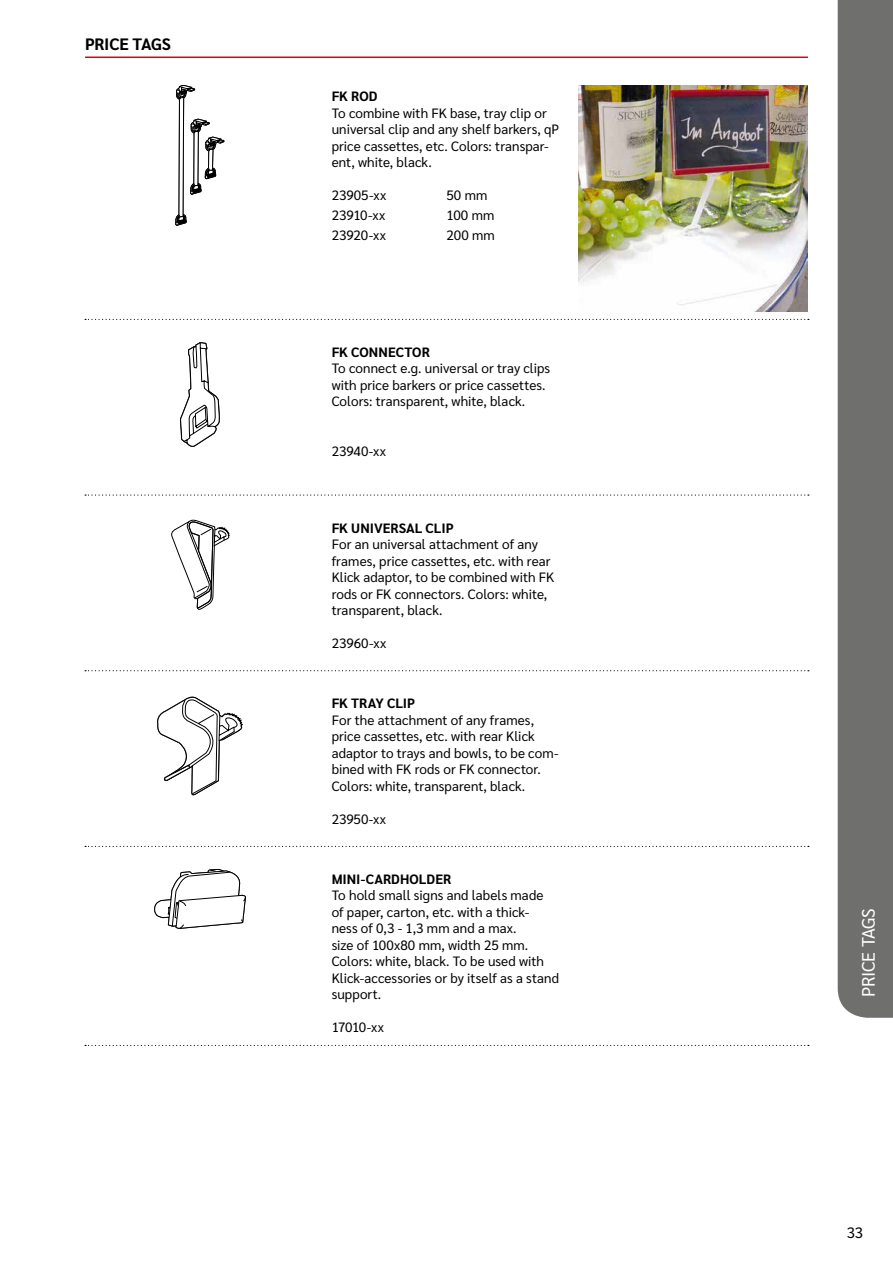
<style>
.page{position:relative;width:893px;height:1263px;background:#fff}
.page>*{position:absolute;margin:0;border:0;box-sizing:border-box;transform-origin:0 0}
.t1{font:18px "Sarabun";letter-spacing:-.025em;color:#fff}
.t2{font:700 16.5px "Sarabun";letter-spacing:-.01em;color:#000}
.t3{font:15px "Sarabun";color:#000}
.t4{font:13.5px/16.5px "Sarabun";letter-spacing:.005em;color:#000}
.t5{font:700 13.5px "Sarabun";color:#000}
</style>
<div class="page">
<div style="left:838px;top:0;width:55px;height:1018px;background:#6f6f6e"></div>
<hr style="left:85px;top:57px;width:723px;height:1px;background:#e3000f">
<img style="left:578px;top:85px;width:230px;height:226px">
<svg style="left:176px;top:85px;width:48px;height:140px"></svg>
<svg style="left:85px;top:319px;width:724px;height:1px"></svg>
<svg style="left:180px;top:342px;width:40px;height:105px"></svg>
<svg style="left:85px;top:494px;width:724px;height:2px"></svg>
<svg style="left:171px;top:519px;width:59px;height:91px"></svg>
<svg style="left:85px;top:670px;width:724px;height:1px"></svg>
<svg style="left:157px;top:696px;width:86px;height:100px"></svg>
<svg style="left:85px;top:846px;width:724px;height:1px"></svg>
<svg style="left:154px;top:869px;width:92px;height:60px"></svg>
<svg style="left:85px;top:1045px;width:724px;height:1px"></svg>
<p class="t2" style="left:85px;top:34px;width:87px">PRICE TAGS</p>
<p class="t5" style="left:332px;top:89px;width:47px">FK ROD</p>
<p class="t4" style="left:332px;top:105px;width:229px">To combine with FK base, tray clip or universal clip and any shelf barkers, qP price cassettes, etc. Colors: transpar&shy;ent, white, black.</p>
<p class="t4" style="left:332px;top:187px;width:56px">23905-xx</p>
<p class="t4" style="left:446px;top:187px;width:42px">50 mm</p>
<p class="t4" style="left:332px;top:207px;width:55px">23910-xx</p>
<p class="t4" style="left:446px;top:207px;width:49px">100 mm</p>
<p class="t4" style="left:332px;top:227px;width:56px">23920-xx</p>
<p class="t4" style="left:446px;top:227px;width:50px">200 mm</p>
<p class="t5" style="left:332px;top:344px;width:100px">FK CONNECTOR</p>
<p class="t4" style="left:332px;top:361px;width:220px">To connect e.g. universal or tray clips with price barkers or price cassettes.<br>Colors: transparent, white, black.</p>
<p class="t4" style="left:332px;top:443px;width:56px">23940-xx</p>
<p class="t5" style="left:332px;top:520px;width:123px">FK UNIVERSAL CLIP</p>
<p class="t4" style="left:332px;top:536px;width:224px">For an universal attachment of any frames, price cassettes, etc. with rear Klick adaptor, to be combined with FK rods or FK connectors. Colors: white, transparent, black.</p>
<p class="t4" style="left:332px;top:635px;width:56px">23960-xx</p>
<p class="t5" style="left:332px;top:696px;width:85px">FK TRAY CLIP</p>
<p class="t4" style="left:332px;top:712px;width:228px">For the attachment of any frames, price cassettes, etc. with rear Klick adaptor to trays and bowls, to be com&shy;bined with FK rods or FK connector.<br>Colors: white, transparent, black.</p>
<p class="t4" style="left:332px;top:810px;width:56px">23950-xx</p>
<p class="t5" style="left:332px;top:871px;width:121px">MINI-CARDHOLDER</p>
<p class="t4" style="left:332px;top:887px;width:229px">To hold small signs and labels made<br>of paper, carton, etc. with a thick-<br>ness of 0,3 - 1,3 mm and a max.<br>size of 100x80 mm, width 25 mm.<br>Colors: white, black. To be used with<br>Klick-accessories or by itself as a stand support.</p>
<p class="t4" style="left:332px;top:1019px;width:54px">17010-xx</p>
<h1 class="t1" style="left:858px;top:996px;width:90px;rotate:-90deg">PRICE TAGS</h1>
<p class="t3" style="left:847px;top:1223px;width:18px">33</p>
</div>
